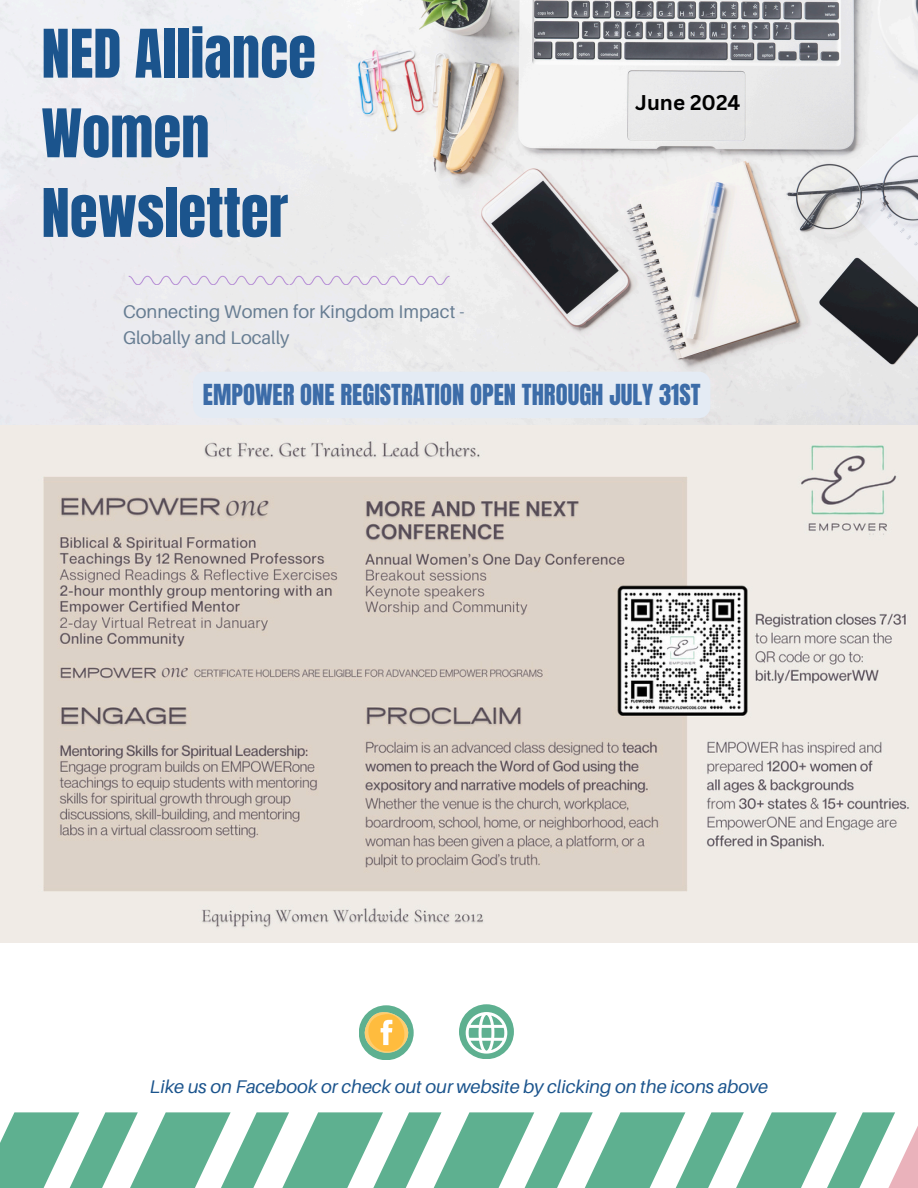
<style>
.page{position:relative;width:918px;height:1188px;background:#fff}
.page>*{position:absolute;margin:0;border:0;box-sizing:border-box;transform-origin:0 0}
.t1{font:56.85px/79.7px "Anton";color:#1b548d}
.t2{font:24.6px "Anton";color:#3c6ca8}
.t3{font:700 20.7px "Canva Sans";color:#000}
.t4{font:italic 18.3px "Aileron";color:#1b548d}
.t5{font:18.3px "Aileron";color:#677d92}
</style>
<div class="page">
<img style="left:0;top:0;width:918px;height:942px">
<svg style="left:129px;top:276px;width:321px;height:9px;background:#e3dce9"></svg>
<div style="left:459px;top:1004px;width:55px;height:55px;background:#5eb090;border-radius:50%"></div>
<svg style="left:0;top:1112px;width:918px;height:76px"></svg>
<svg style="left:359px;top:1005px;width:55px;height:55px"></svg>
<svg style="left:466px;top:1012px;width:41px;height:42px"></svg>
<div style="left:193px;top:372px;width:517px;height:46px;background:#e4ebf4"></div>
<h3 class="t1" style="left:41px;top:15px;width:276px">NED Alliance<br>Women<br>Newsletter</h3>
<h2 class="t3" style="left:635px;top:88px;width:107px">June 2024</h2>
<p class="t5" style="left:123px;top:300px;width:343px">Connecting Women for Kingdom Impact -</p>
<p class="t5" style="left:123px;top:326px;width:168px">Globally and Locally</p>
<p class="t2" style="left:203px;top:377px;width:499px">EMPOWER ONE REGISTRATION OPEN THROUGH JULY 31ST</p>
<p class="t4" style="left:150px;top:1075px;width:620px">Like us on Facebook or check out our website by clicking on the icons above</p>
</div>
